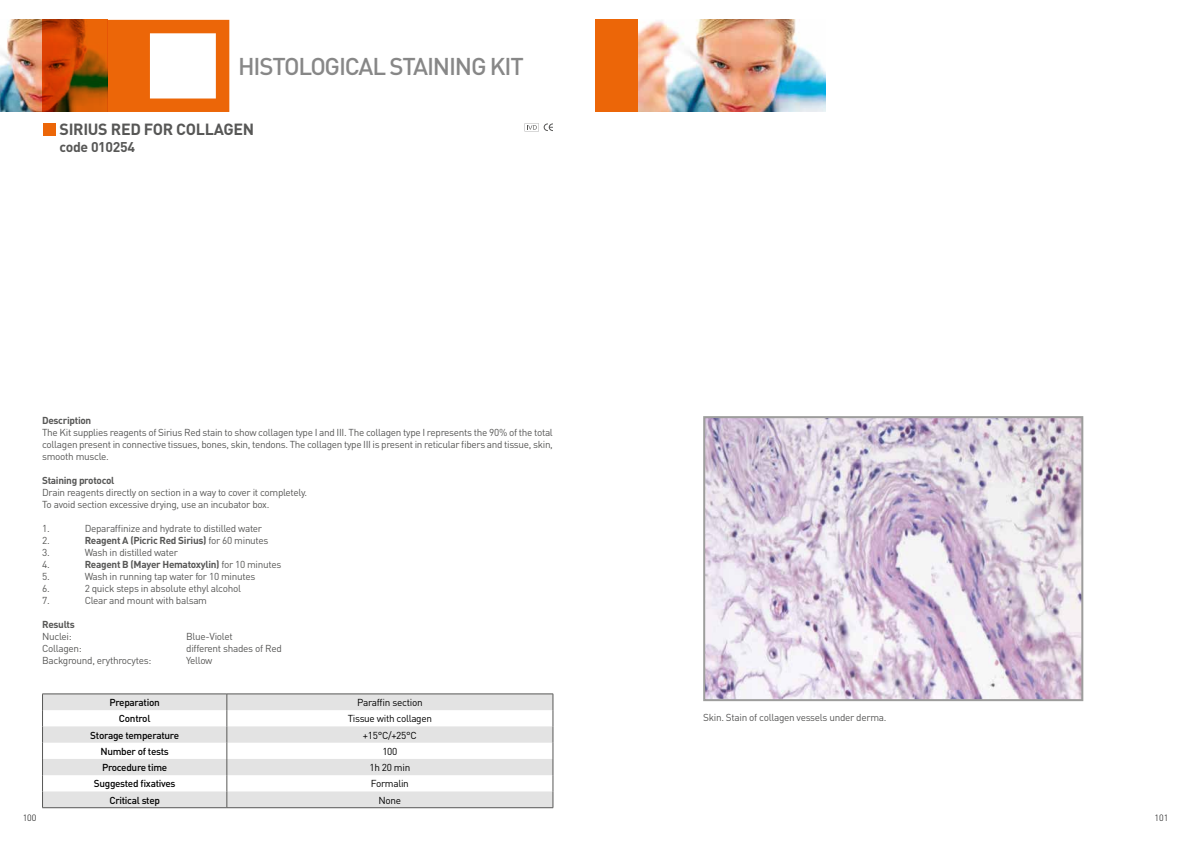
<style>
.page{position:relative;width:1191px;height:842px;background:#fff}
.page>*{position:absolute;margin:0;border:0;box-sizing:border-box;transform-origin:0 0}
.t1{font:500 24px "DIN";letter-spacing:-.05em;color:#878787}
.t2{font:700 16px "DIN";color:#575756}
.t3{font:700 14px "DIN";letter-spacing:-.02em;color:#575756}
.t4{font:10px/12px "DIN";letter-spacing:-.03em;color:#575756;text-align:justify}
.t5{font:700 10px "DIN";letter-spacing:-.03em;color:#575756}
.t6{font:500 10px "DIN";letter-spacing:-.03em;color:#000}
.t7{font:10px "DIN";letter-spacing:-.03em;color:#000}
.t8{font:300 9px "DIN";color:#000}
.s1{font-weight:400}
</style>
<div class="page">
<img style="left:0;top:20px;width:43px;height:92px">
<div style="left:595px;top:20px;width:43px;height:92px;background:#ec6608"></div>
<svg style="left:43px;top:20px;width:65px;height:92px;background:#b54804"></svg>
<img style="left:638px;top:20px;width:187px;height:92px">
<svg style="left:108px;top:20px;width:121px;height:92px"></svg>
<div style="left:43px;top:123px;width:13px;height:13px;background:#ec6608"></div>
<svg style="left:525px;top:123px;width:28px;height:8px"></svg>
<svg style="left:42px;top:694px;width:512px;height:113px"></svg>
<hr style="left:42px;top:807px;width:185px;height:1px;background:#575756">
<hr style="left:227px;top:807px;width:326px;height:1px;background:#575756">
<img style="left:706px;top:419px;width:374px;height:279px">
<div style="left:703px;top:416px;width:380px;height:285px;border:2px solid #9d9d9c"></div>
<h1 class="t1" style="left:238px;top:51px;width:287px">Histological stain in g Kit</h1>
<h2 class="t2" style="left:60px;top:119px;width:196px">Sirius Red for collagen</h2>
<h3 class="t3" style="left:60px;top:138px;width:77px">code 010254</h3>
<p class="t5" style="left:42px;top:414px;width:51px">Description</p>
<p class="t4" style="left:42px;top:427px;width:512px">The Kit supplies reagents of Sirius Red stain to show collagen type I and III. The collagen type I represents the 90% of the total collagen present in connective tissues, bones, skin, tendons. The collagen type III is present in reticular fibers and tissue, skin, smooth muscle.</p>
<p class="t5" style="left:42px;top:474px;width:74px">Staining protocol</p>
<p class="t4" style="left:42px;top:487px;width:266px">Drain reagents directly on section in a way to cover it completely.<br>To avoid section excessive drying, use an incubator box.</p>
<p class="t4" style="left:42px;top:523px;width:9px">1.</p>
<p class="t4" style="left:85px;top:523px;width:179px">Deparaffinize and hydrate to distilled water</p>
<p class="t4" style="left:42px;top:535px;width:9px">2.</p>
<p class="t5" style="left:85px;top:534px;width:185px">Reagent A (Picric Red Sirius) <span class="s1">for 60 minutes</span></p>
<p class="t4" style="left:42px;top:547px;width:9px">3.</p>
<p class="t4" style="left:85px;top:547px;width:95px">Wash in distilled water</p>
<p class="t4" style="left:42px;top:559px;width:9px">4.</p>
<p class="t5" style="left:85px;top:558px;width:198px">Reagent B (Mayer Hematoxylin) <span class="s1">for 10 minutes</span></p>
<p class="t4" style="left:42px;top:571px;width:9px">5.</p>
<p class="t4" style="left:85px;top:571px;width:172px">Wash in running tap water for 10 minutes</p>
<p class="t4" style="left:42px;top:583px;width:9px">6.</p>
<p class="t4" style="left:85px;top:583px;width:158px">2 quick steps in absolute ethyl alcohol</p>
<p class="t4" style="left:42px;top:595px;width:9px">7.</p>
<p class="t4" style="left:85px;top:595px;width:124px">Clear and mount with balsam</p>
<p class="t5" style="left:42px;top:618px;width:34px">Results</p>
<p class="t4" style="left:42px;top:631px;width:31px">Nuclei:</p>
<p class="t4" style="left:186px;top:631px;width:48px">Blue-Violet</p>
<p class="t4" style="left:42px;top:643px;width:41px">Collagen:</p>
<p class="t4" style="left:186px;top:643px;width:97px">different shades of Red</p>
<p class="t4" style="left:42px;top:655px;width:111px">Background, erythrocytes:</p>
<p class="t4" style="left:186px;top:655px;width:28px">Yellow</p>
<p class="t6" style="left:110px;top:696px;width:52px">Preparation</p>
<p class="t7" style="left:357px;top:696px;width:67px">Paraffin section</p>
<p class="t6" style="left:119px;top:712px;width:33px">Control</p>
<p class="t7" style="left:348px;top:712px;width:86px">Tissue with collagen</p>
<p class="t6" style="left:90px;top:729px;width:90px">Storage temperature</p>
<p class="t7" style="left:363px;top:729px;width:55px">+15°C/+25°C</p>
<p class="t6" style="left:101px;top:745px;width:70px">Number of tests</p>
<p class="t7" style="left:382px;top:745px;width:17px">100</p>
<p class="t6" style="left:102px;top:761px;width:67px">Procedure time</p>
<p class="t7" style="left:369px;top:761px;width:42px">1h 20 min</p>
<p class="t6" style="left:94px;top:777px;width:83px">Suggested fixatives</p>
<p class="t7" style="left:371px;top:777px;width:39px">Formalin</p>
<p class="t6" style="left:109px;top:794px;width:52px">Critical step</p>
<p class="t7" style="left:378px;top:794px;width:24px">None</p>
<p class="t4" style="left:703px;top:711px;width:185px">Skin. Stain of collagen vessels under derma.</p>
<p class="t8" style="left:23px;top:812px;width:15px">100</p>
<p class="t8" style="left:1154px;top:812px;width:15px">101</p>
</div>
